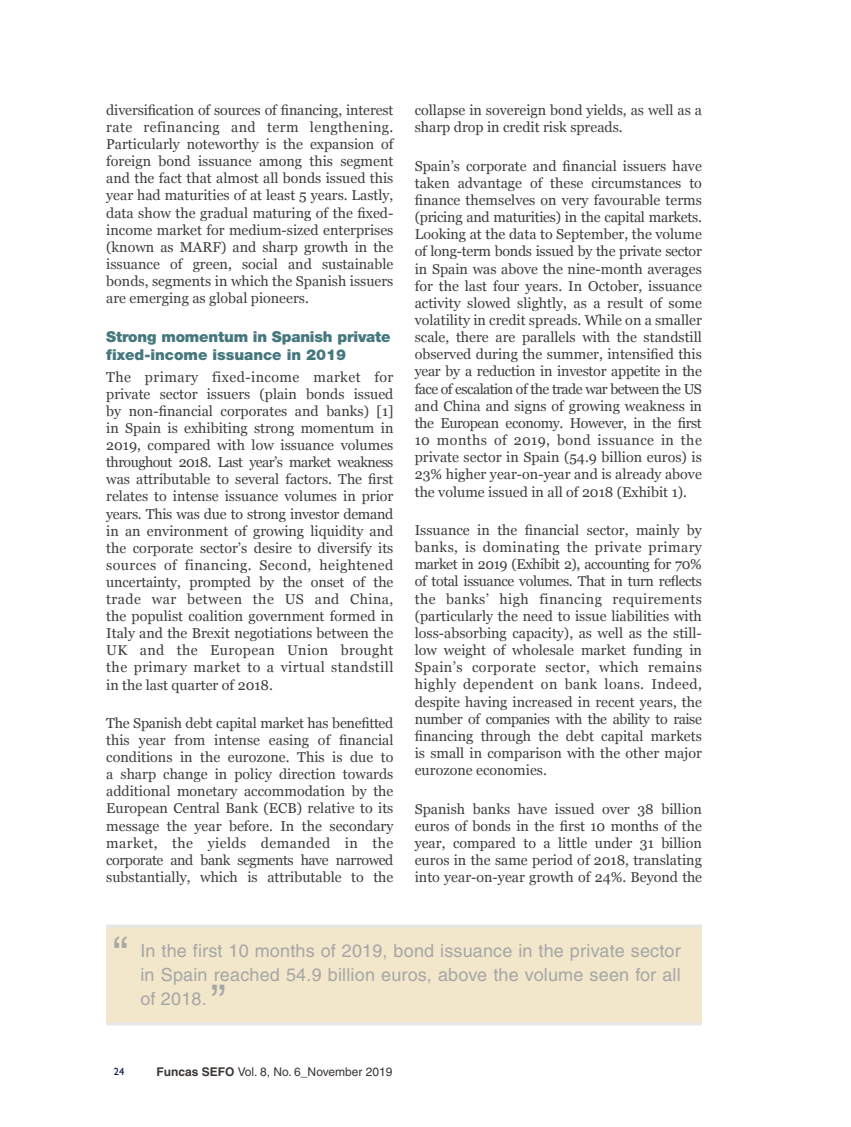
<style>
.page{position:relative;width:851px;height:1127px;background:#fff}
.page>*{position:absolute;margin:0;border:0;box-sizing:border-box;transform-origin:0 0}
._10_-_Texto_Grisete{font:45px "Helvetica";color:#a6a6a6}
._10_-_Texto_Grisete-2{font:18px/24px "Helvetica";letter-spacing:.01em;color:#a6a6a6;text-align:justify}
._05_-_Epigrafe{font:900 15px/18px "Helvetica Neue";letter-spacing:-.01em;color:#45777e}
._04_-_Texto_general{font:14.25px/17.1px "Georgia";color:#3e3e3f;text-align:justify}
.t1{font:12px "Helvetica";color:#3b3532}
.t2{font:500 10.5px "Gill Sans MT Std";color:#00163d}
.s1{font-family:"Helvetica CE";font-weight:700}
</style>
<div class="page">
<div style="left:106px;top:927px;width:596px;height:96px;background:#f3e7cb"></div>
<hr style="left:106px;top:924px;width:596px;height:3px;background:#e6e6e6">
<hr style="left:106px;top:1022px;width:596px;height:3px;background:#e6e6e6">
<p class="_04_-_Texto_general" style="left:106px;top:102px;width:289px">diversification of sources of financing, interest rate refinancing and term lengthening.<br>Particularly noteworthy is the expansion of foreign bond issuance among this segment and the fact that almost all bonds issued this year had maturities of at least 5 years. Lastly, data show the gradual maturing of the fixed&shy;income market for medium-sized enterprises (known as MARF) and sharp growth in the issuance of green, social and sustainable bonds, segments in which the Spanish issuers are emerging as global pioneers.</p>
<p class="_05_-_Epigrafe" style="left:106px;top:328px;width:286px">Strong momentum in Spanish private fixed-income issuance in 2019</p>
<p class="_04_-_Texto_general" style="left:106px;top:369px;width:289px">The primary fixed-income market for private sector issuers (plain bonds issued by non-financial corporates and banks) [1] in Spain is exhibiting strong momentum in 2019, compared with low issuance volumes throughout 2018. Last year’s market weakness was attributable to several factors. The first relates to intense issuance volumes in prior years. This was due to strong investor demand in an environment of growing liquidity and the corporate sector’s desire to diversify its sources of financing. Second, heightened uncertainty, prompted by the onset of the trade war between the US and China, the populist coalition government formed in Italy and the Brexit negotiations between the UK and the European Union brought the primary market to a virtual standstill in the last quarter of 2018.</p>
<p class="_04_-_Texto_general" style="left:106px;top:715px;width:289px">The Spanish debt capital market has benefitted this year from intense easing of financial conditions in the eurozone. This is due to a sharp change in policy direction towards additional monetary accommodation by the European Central Bank (ECB) relative to its message the year before. In the secondary market, the yields demanded in the corporate and bank segments have narrowed substantially, which is attributable to the</p>
<p class="_04_-_Texto_general" style="left:414px;top:102px;width:289px">collapse in sovereign bond yields, as well as a sharp drop in credit risk spreads.</p>
<p class="_04_-_Texto_general" style="left:414px;top:157px;width:289px">Spain’s corporate and financial issuers have taken advantage of these circumstances to finance themselves on very favourable terms (pricing and maturities) in the capital markets.<br>Looking at the data to September, the volume of long-term bonds issued by the private sector in Spain was above the nine-month averages for the last four years. In October, issuance activity slowed slightly, as a result of some volatility in credit spreads. While on a smaller scale, there are parallels with the standstill observed during the summer, intensified this year by a reduction in investor appetite in the face of escalation of the trade war between the US and China and signs of growing weakness in the European economy. However, in the first 10 months of 2019, bond issuance in the private sector in Spain (54.9 billion euros) is 23% higher year-on-year and is already above the volume issued in all of 2018 (Exhibit 1).</p>
<p class="_04_-_Texto_general" style="left:414px;top:522px;width:289px">Issuance in the financial sector, mainly by banks, is dominating the private primary market in 2019 (Exhibit 2), accounting for 70% of total issuance volumes. That in turn reflects the banks’ high financing requirements (particularly the need to issue liabilities with loss-absorbing capacity), as well as the still&shy;low weight of wholesale market funding in Spain’s corporate sector, which remains highly dependent on bank loans. Indeed, despite having increased in recent years, the number of companies with the ability to raise financing through the debt capital markets is small in comparison with the other major eurozone economies.</p>
<p class="_04_-_Texto_general" style="left:414px;top:800px;width:289px">Spanish banks have issued over 38 billion euros of bonds in the first 10 months of the year, compared to a little under 31 billion euros in the same period of 2018, translating into year-on-year growth of 24%. Beyond the</p>
<p class="_10_-_Texto_Grisete" style="left:113px;top:927px;width:16px">“</p>
<p class="_10_-_Texto_Grisete-2" style="left:140px;top:939px;width:542px">In the first 10 months of 2019, bond issuance in the private sector in Spain reached 54.9 billion euros, above the volume seen for all of 2018.</p>
<p class="_10_-_Texto_Grisete" style="left:211px;top:975px;width:16px">”</p>
<p class="t2" style="left:114px;top:1065px;width:12px">24</p>
<p class="t1" style="left:156px;top:1064px;width:238px"><span class="s1">Funcas SEFO</span> Vol. 8, No. 6_November 2019</p>
</div>
